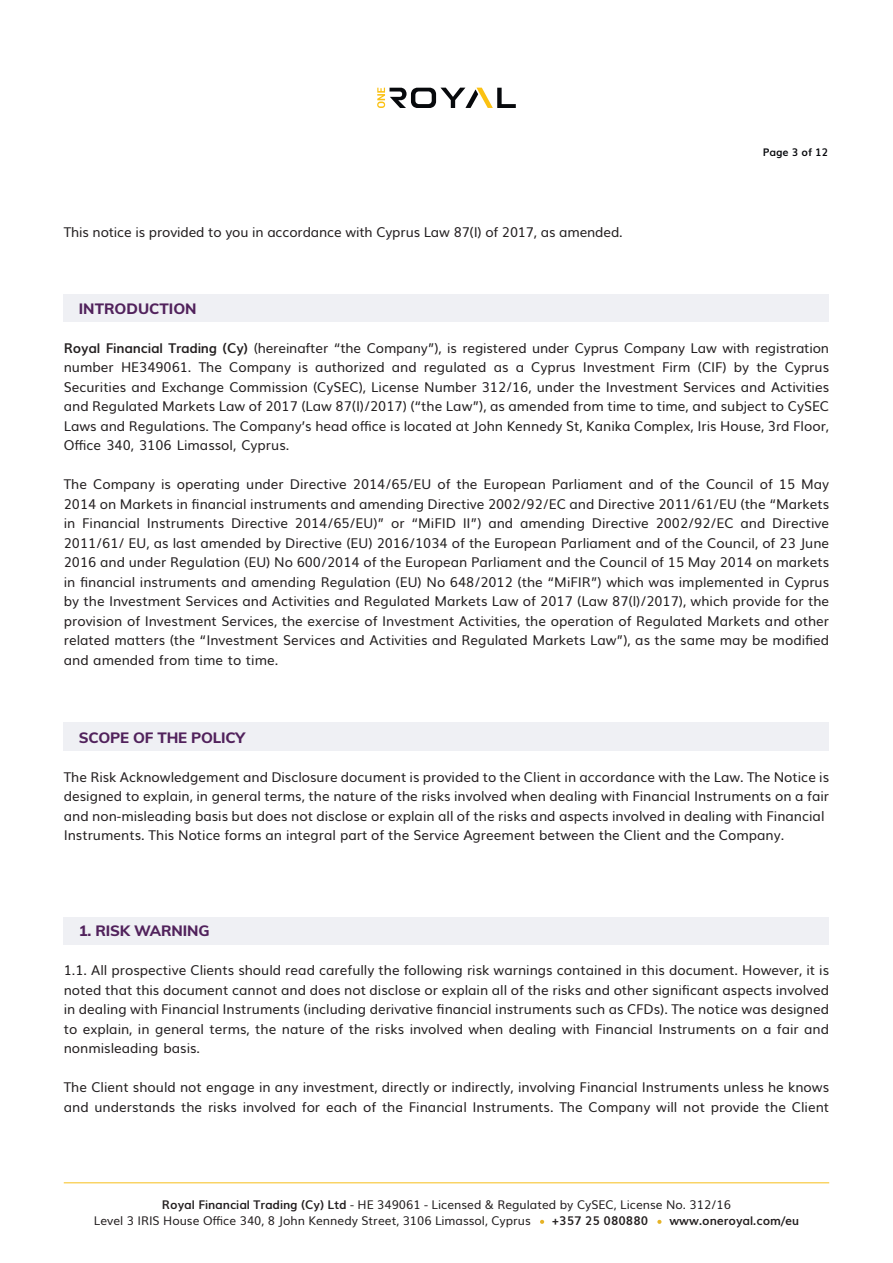
<style>
.page{position:relative;width:893px;height:1263px;background:#fff}
.page>*{position:absolute;margin:0;border:0;box-sizing:border-box;transform-origin:0 0}
.t1{font:800 15px "Muli";letter-spacing:-.01em;color:#51225c}
.Normal_Text{font:13.5px/19.5px "Muli";color:#231f20;text-align:justify}
.t2{font:12px/16.5px "Muli";color:#231f20}
.t3{font:700 12px "Muli";color:#231f20}
.t4{font:700 10.5px "Muli";color:#07080c}
.s1{font-weight:700}
</style>
<div class="page">
<svg style="left:377px;top:88px;width:139px;height:20px"></svg>
<hr style="left:64px;top:1182px;width:765px;height:1px;background:#f7bf1b">
<svg style="left:540px;top:1220px;width:4px;height:4px"></svg>
<svg style="left:657px;top:1220px;width:4px;height:4px"></svg>
<div style="left:64px;top:294px;width:765px;height:28px;background:#eff0f4"></div>
<div style="left:64px;top:722px;width:765px;height:29px;background:#eff0f4"></div>
<div style="left:64px;top:917px;width:765px;height:28px;background:#eff0f4"></div>
<p class="Normal_Text" style="left:64px;top:221px;width:560px">This notice is provided to you in accordance with Cyprus Law 87(I) of 2017, as amended.</p>
<p class="t4" style="left:763px;top:144px;width:67px">Page 3 of 12</p>
<p class="t1" style="left:79px;top:297px;width:119px">INTRODUCTION</p>
<p class="Normal_Text" style="left:64px;top:337px;width:767px"><span class="s1">Royal Financial Trading (Cy)</span> (hereinafter “the Company”), is registered under Cyprus Company Law with registration number HE349061. The Company is authorized and regulated as a Cyprus Investment Firm (CIF) by the Cyprus Securities and Exchange Commission (CySEC), License Number 312/16, under the Investment Services and Activities and Regulated Markets Law of 2017 (Law 87(I)/2017) (“the Law”), as amended from time to time, and subject to CySEC Laws and Regulations. The Company’s head office is located at John Kennedy St, Kanika Complex, Iris House, 3rd Floor, Office 340, 3106 Limassol, Cyprus.</p>
<p class="Normal_Text" style="left:64px;top:473px;width:767px">The Company is operating under Directive 2014/65/EU of the European Parliament and of the Council of 15 May 2014 on Markets in financial instruments and amending Directive 2002/92/EC and Directive 2011/61/EU (the “Markets in Financial Instruments Directive 2014/65/EU)” or “MiFID II”) and amending Directive 2002/92/EC and Directive 2011/61/ EU, as last amended by Directive (EU) 2016/1034 of the European Parliament and of the Council, of 23 June 2016 and under Regulation (EU) No 600/2014 of the European Parliament and the Council of 15 May 2014 on markets in financial instruments and amending Regulation (EU) No 648/2012 (the “MiFIR”) which was implemented in Cyprus by the Investment Services and Activities and Regulated Markets Law of 2017 (Law 87(l)/2017), which provide for the provision of Investment Services, the exercise of Investment Activities, the operation of Regulated Markets and other related matters (the “Investment Services and Activities and Regulated Markets Law”), as the same may be modified and amended from time to time.</p>
<p class="t1" style="left:79px;top:726px;width:168px">SCOPE OF THE POLICY</p>
<p class="Normal_Text" style="left:64px;top:766px;width:767px">The Risk Acknowledgement and Disclosure document is provided to the Client in accordance with the Law. The Notice is designed to explain, in general terms, the nature of the risks involved when dealing with Financial Instruments on a fair and non-misleading basis but does not disclose or explain all of the risks and aspects involved in dealing with Financial</p>
<p class="Normal_Text" style="left:64px;top:824px;width:722px">Instruments. This Notice forms an integral part of the Service Agreement between the Client and the Company.</p>
<p class="t1" style="left:79px;top:920px;width:132px">1. RISK WARNING</p>
<p class="Normal_Text" style="left:64px;top:959px;width:767px">1.1. All prospective Clients should read carefully the following risk warnings contained in this document. However, it is noted that this document cannot and does not disclose or explain all of the risks and other significant aspects involved in dealing with Financial Instruments (including derivative financial instruments such as CFDs). The notice was designed to explain, in general terms, the nature of the risks involved when dealing with Financial Instruments on a fair and nonmisleading basis.</p>
<p class="Normal_Text" style="left:64px;top:1076px;width:767px">The Client should not engage in any investment, directly or indirectly, involving Financial Instruments unless he knows and understands the risks involved for each of the Financial Instruments. The Company will not provide the Client</p>
<p class="t2" style="left:94px;top:1195px;width:639px;text-indent:68px"><span class="s1">Royal Financial Trading (Cy) Ltd</span> - HE 349061 - Licensed &amp; Regulated by CySEC, License No. 312/16<br>Level 3 IRIS House Office 340, 8 John Kennedy Street, 3106 Limassol, Cyprus</p>
<p class="t3" style="left:552px;top:1211px;width:98px">+357 25 080880</p>
<p class="t3" style="left:669px;top:1211px;width:131px">www.oneroyal.com/eu</p>
</div>
